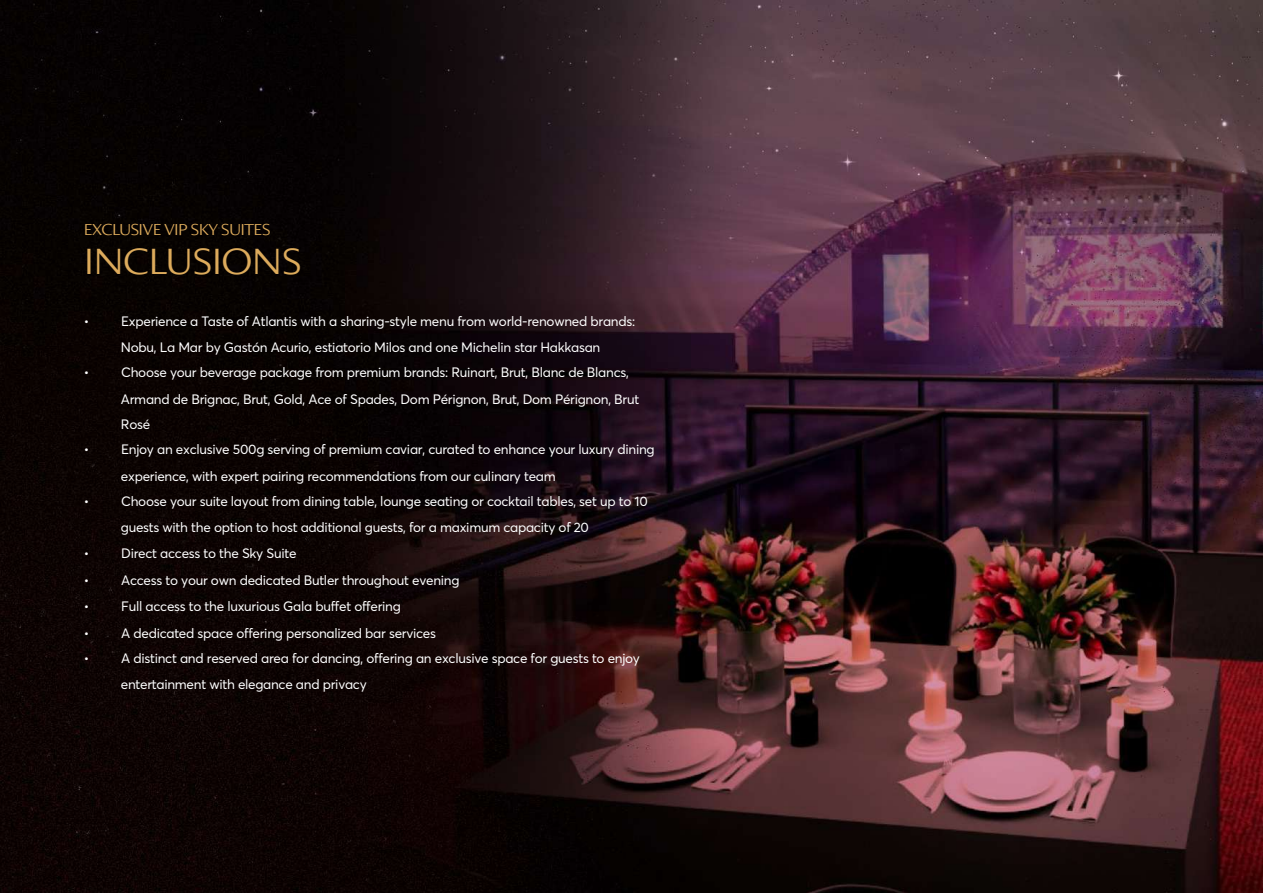
<style>
.page{position:relative;width:1263px;height:893px;background:#fff}
.page>*{position:absolute;margin:0;border:0;box-sizing:border-box;transform-origin:0 0}
.t1{font:41.4px "Atlantis The Royal Headline";letter-spacing:-.02em;color:#ddab5c}
.t2{font:18px "Atlantis The Royal Headline";letter-spacing:-.04em;color:#ddab5c}
.t3{font:13.5px/26.4px "Averta PE";letter-spacing:-.02em;color:#fff}
</style>
<div class="page">
<img style="left:0;top:0;width:1263px;height:893px">
<h2 class="t2" style="left:84px;top:220px;width:155px">EXCLUSIVE VI P SKY SUITE</h2>
<h2 class="t2" style="left:262px;top:220px;width:10px">S</h2>
<h1 class="t1" style="left:84px;top:240px;width:215px">INCLUSIONS</h1>
<p class="t3" style="left:84px;top:308px;width:553px;line-height:25.7px;text-align:center">• Experience a Taste of Atlantis with a sharing-style menu from world-renowned brands:<br>Nobu, La Mar by Gastón Acurio, estiatorio Milos and one Michelin star Hakkasan</p>
<p class="t3" style="left:121px;top:359px;width:520px;text-indent:-37px">• Choose your beverage package from premium brands: Ruinart, Brut, Blanc de Blancs,<br>Armand de Brignac, Brut, Gold, Ace of Spades, Dom Pérignon, Brut, Dom Pérignon, Brut<br>Rosé</p>
<p class="t3" style="left:121px;top:436px;width:535px;text-indent:-37px">• Enjoy an exclusive 500g serving of premium caviar, curated to enhance your luxury dining experience, with expert pairing recommendations from our culinary team</p>
<p class="t3" style="left:121px;top:487px;width:528px;text-indent:-37px">• Choose your suite layout from dining table, lounge seating or cocktail tables, set up to 10 guests with the option to host additional guests, for a maximum capacity of 20</p>
<p class="t3" style="left:84px;top:540px;width:214px">• Direct access to the Sky Suite</p>
<p class="t3" style="left:84px;top:566px;width:377px">• Access to your own dedicated Butler throughout evening</p>
<p class="t3" style="left:84px;top:593px;width:319px">• Full access to the luxurious Gala buffet offering</p>
<p class="t3" style="left:84px;top:619px;width:354px">• A dedicated space offering personalized bar services</p>
<p class="t3" style="left:121px;top:644px;width:521px;text-indent:-37px">• A distinct and reserved area for dancing, offering an exclusive space for guests to enjoy entertainment with elegance and privacy</p>
</div>
